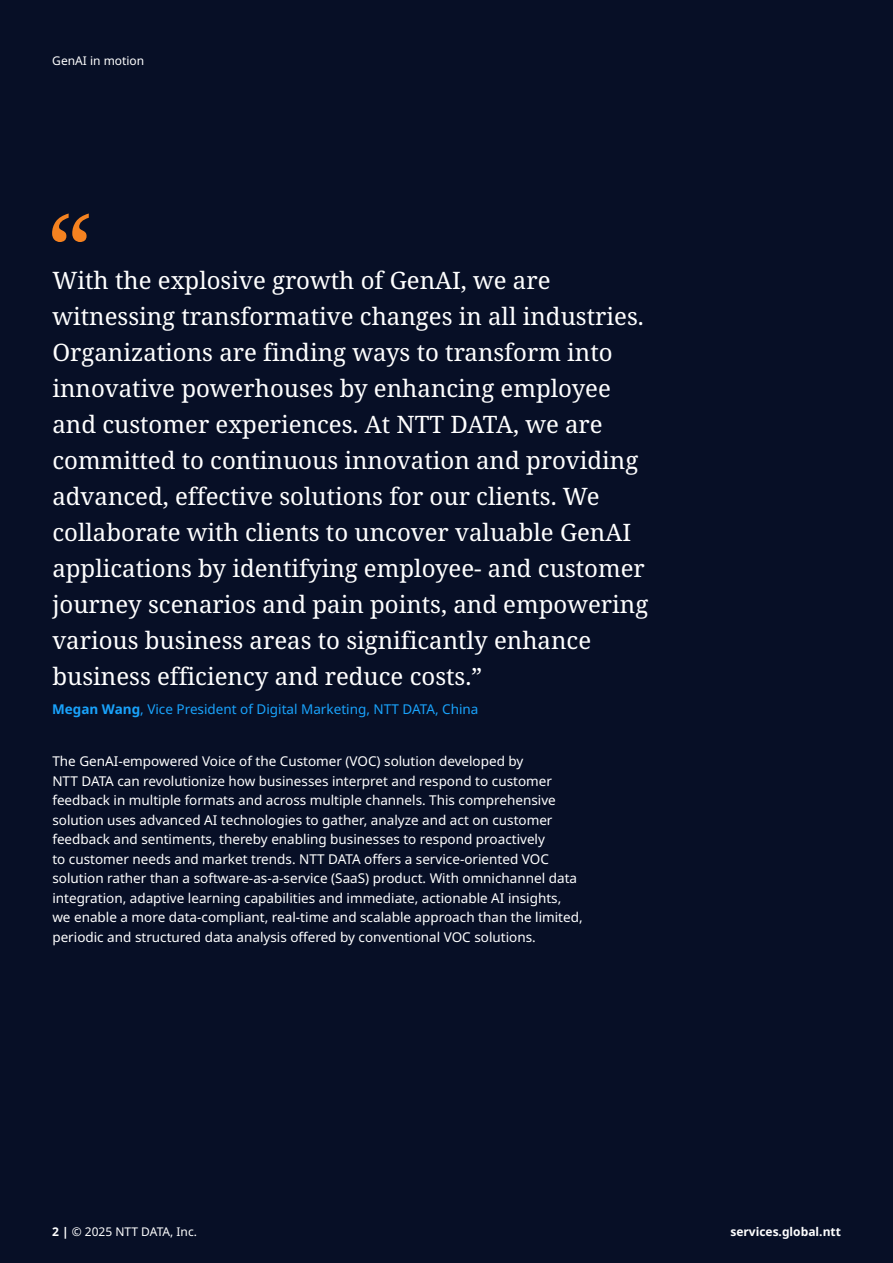
<style>
.page{position:relative;width:893px;height:1263px;background:#070f26}
.page>*{position:absolute;margin:0;border:0;box-sizing:border-box;transform-origin:0 0}
.t1{font:24px/36px "Noto Serif";color:#fff}
.t2{font:13.5px/19.5px "Noto Sans";color:#fff}
.t3{font:13.5px "Noto Sans";color:#19a3fc}
.t4{font:12px "Noto Sans";color:#fff}
.t5{font:700 12px "Noto Sans";color:#fff}
.s1{font-weight:700}
</style>
<div class="page">
<svg style="left:52px;top:213px;width:37px;height:29px"></svg>
<p class="t4" style="left:52px;top:52px;width:93px">GenAI in motion</p>
<p class="t1" style="left:52px;top:263px;width:597px">With the explosive growth of GenAI, we are witnessing transformative changes in all industries.<br>Organizations are finding ways to transform into innovative powerhouses by enhancing employee and customer experiences. At NTT DATA, we are committed to continuous innovation and providing advanced, effective solutions for our clients. We collaborate with clients to uncover valuable GenAI applications by identifying employee- and customer journey scenarios and pain points, and empowering various business areas to significantly enhance business efficiency and reduce costs.”</p>
<p class="t3" style="left:52px;top:699px;width:428px"><span class="s1">Megan Wang</span>, Vice President of Digital Marketing, NTT DATA, China</p>
<p class="t2" style="left:52px;top:752px;width:532px">The GenAI-empowered Voice of the Customer (VOC) solution developed by<br>NTT DATA can revolutionize how businesses interpret and respond to customer feedback in multiple formats and across multiple channels. This comprehensive solution uses advanced AI technologies to gather, analyze and act on customer feedback and sentiments, thereby enabling businesses to respond proactively<br>to customer needs and market trends. NTT DATA offers a service-oriented VOC solution rather than a software-as-a-service (SaaS) product. With omnichannel data integration, adaptive learning capabilities and immediate, actionable AI insights, we enable a more data-compliant, real-time and scalable approach than the limited, periodic and structured data analysis offered by conventional VOC solutions.</p>
<p class="t4" style="left:52px;top:1223px;width:146px"><span class="s1">2 |</span> © 2025 NTT DATA, Inc.</p>
<p class="t5" style="left:730px;top:1223px;width:112px">services.global.ntt</p>
</div>
